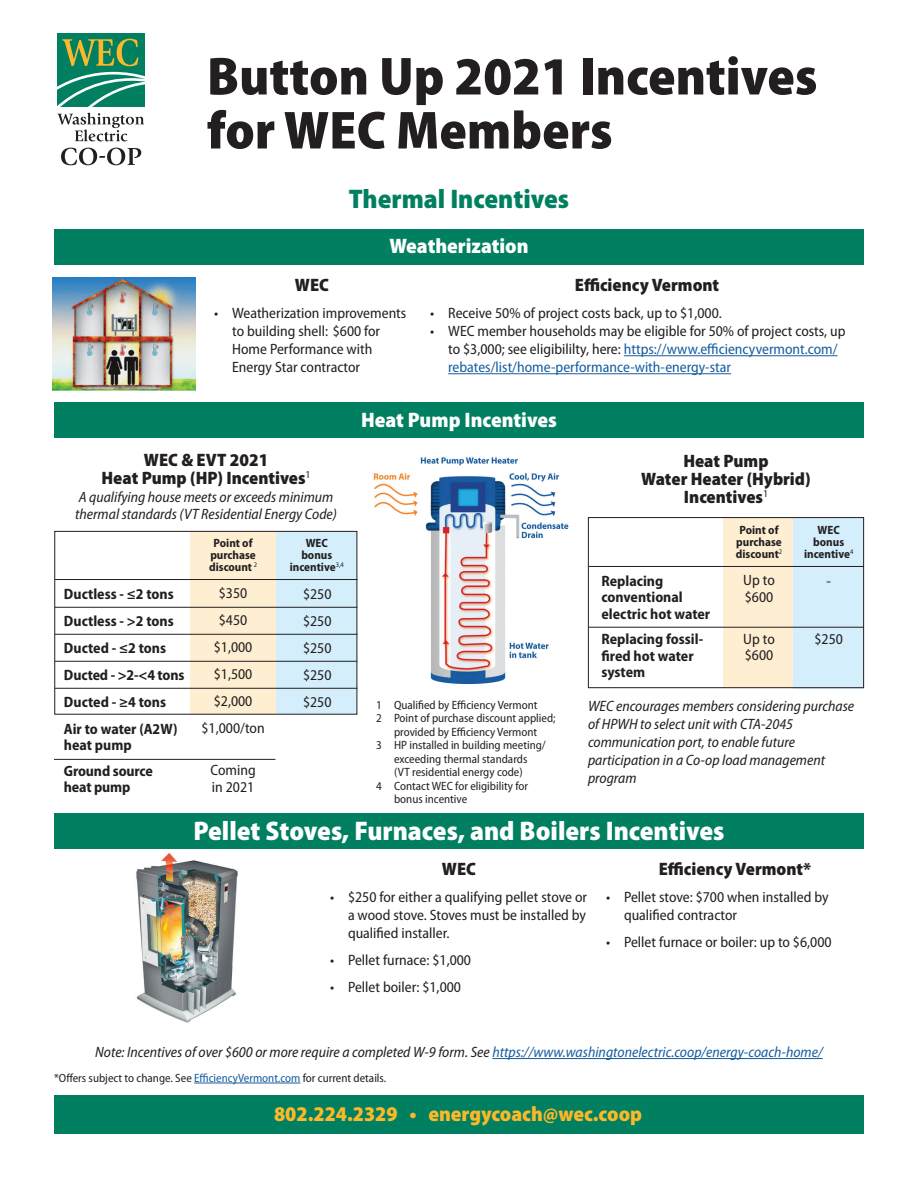
<style>
.page{position:relative;width:918px;height:1188px;background:#fff}
.page>*{position:absolute;margin:0;border:0;box-sizing:border-box;transform-origin:0 0}
.t1{font:900 semi-condensed 54px "Myriad Pro";color:#231f20}
.t2{font:900 semi-condensed 27px "Myriad Pro";color:#fff}
.t3{font:900 semi-condensed 27px "Myriad Pro";color:#008061}
._12_Myriad_Black_sem{font:900 semi-condensed 21px "Myriad Pro";color:#fcb828}
.t4{font:900 semi-condensed 21px "Myriad Pro";color:#fff}
._12_Myriad_Black_sem-2{font:900 semi-condensed 18px "Myriad Pro";color:#231f20}
._10_hang_indent{font:semi-condensed 15px/18px "Myriad Pro";color:#231f20}
._10_hang_indent-2{font:italic semi-condensed 15px/18px "Myriad Pro";color:#231f20}
.t5{font:700 semi-condensed 15px/16.5px "Myriad Pro";color:#231f20}
._10_hang_indent-3{font:semi-condensed 12px/13.5px "Myriad Pro";color:#231f20;text-align:center}
._10_hang_indent-4{font:700 semi-condensed 12px/12px "Myriad Pro";color:#231f20;text-align:center}
.s1{color:#175d9e}
</style>
<div class="page">
<div style="left:190px;top:531px;width:86px;height:184px;background:#feefd2"></div>
<div style="left:724px;top:518px;width:70px;height:169px;background:#feefd2"></div>
<div style="left:276px;top:531px;width:81px;height:183px;background:#d4effb"></div>
<div style="left:793px;top:518px;width:71px;height:170px;background:#d4effb"></div>
<div style="left:54px;top:229px;width:810px;height:36px;background:#008061"></div>
<div style="left:54px;top:402px;width:810px;height:36px;background:#008061"></div>
<div style="left:54px;top:813px;width:810px;height:36px;background:#008061"></div>
<div style="left:54px;top:1095px;width:810px;height:39px;background:#008061"></div>
<hr style="left:624px;top:355px;width:214px;height:1px;background:#175d9e">
<hr style="left:448px;top:373px;width:283px;height:1px;background:#175d9e">
<img style="left:53px;top:278px;width:143px;height:112px">
<img style="left:373px;top:457px;width:196px;height:227px">
<img style="left:136px;top:853px;width:102px;height:170px">
<svg style="left:57px;top:33px;width:88px;height:133px"></svg>
<hr style="left:54px;top:759px;width:221px;height:1px;background:#231f20">
<hr style="left:55px;top:579px;width:302px;height:1px;background:#231f20">
<hr style="left:589px;top:566px;width:275px;height:1px;background:#231f20">
<hr style="left:55px;top:607px;width:302px;height:1px;background:#231f20">
<hr style="left:55px;top:634px;width:302px;height:1px;background:#231f20">
<hr style="left:589px;top:627px;width:275px;height:1px;background:#231f20">
<hr style="left:55px;top:661px;width:302px;height:1px;background:#231f20">
<hr style="left:55px;top:688px;width:302px;height:1px;background:#231f20">
<hr style="left:194px;top:1083px;width:106px;height:1px;background:#175d9e">
<hr style="left:492px;top:1058px;width:331px;height:1px;background:#175d9e">
<div style="left:54px;top:531px;width:303px;height:184px;border:1px solid #231f20"></div>
<div style="left:588px;top:517px;width:276px;height:171px;border:1px solid #231f20"></div>
<p class="t1" style="left:207px;top:41px;width:612px">Button Up 2021 Incentives</p>
<p class="t1" style="left:207px;top:95px;width:407px">for WEC Members</p>
<p class="t3" style="left:349px;top:181px;width:222px">Thermal Incentives</p>
<p class="t4" style="left:389px;top:232px;width:141px">Weatherization</p>
<p class="_12_Myriad_Black_sem-2" style="left:295px;top:273px;width:36px">WEC</p>
<p class="_10_hang_indent" style="left:232px;top:304px;width:176px;text-indent:-18px">• Weatherization improvements to building shell: $600 for<br>Home Performance with<br>Energy Star contractor</p>
<p class="_12_Myriad_Black_sem-2" style="left:575px;top:273px;width:146px">Efficiency Vermont</p>
<p class="_10_hang_indent" style="left:430px;top:304px;width:293px">• Receive 50% of project costs back, up to $1,000.</p>
<p class="_10_hang_indent" style="left:448px;top:322px;width:399px;text-indent:-18px">• WEC member households may be eligible for 50% of project costs, up to $3,000; see eligibililty, here: <span class="s1">https://www.efficiencyvermont.com/ rebates/list/home-performance-with-energy-star</span></p>
<p class="_12_Myriad_Black_sem-2" style="left:144px;top:448px;width:126px">WEC &amp; EVT 2021</p>
<p class="_12_Myriad_Black_sem-2" style="left:102px;top:466px;width:210px">Heat Pump (HP) Incentives<sup>1</sup></p>
<p class="_10_hang_indent-2" style="left:75px;top:489px;width:263px;line-height:16.5px">A qualifying house meets or exceeds minimum thermal standards (VT Residential Energy Code)</p>
<p class="t5" style="left:64px;top:585px;width:111px">Ductless - ≤2 tons</p>
<p class="t5" style="left:64px;top:612px;width:111px">Ductless - &gt;2 tons</p>
<p class="t5" style="left:64px;top:639px;width:104px">Ducted - ≤2 tons</p>
<p class="t5" style="left:64px;top:666px;width:122px">Ducted - &gt;2-&lt;4 tons</p>
<p class="t5" style="left:64px;top:693px;width:104px">Ducted - ≥4 tons</p>
<p class="t5" style="left:64px;top:720px;width:115px">Air to water (A2W)</p>
<p class="t5" style="left:64px;top:736px;width:69px">heat pump</p>
<p class="t5" style="left:64px;top:762px;width:91px">Ground source heat pump</p>
<p class="_10_hang_indent-4" style="left:209px;top:536px;width:49px">Point of purchase discount <sup>2</sup></p>
<p class="_10_hang_indent" style="left:219px;top:584px;width:30px">$350</p>
<p class="_10_hang_indent" style="left:219px;top:611px;width:30px">$450</p>
<p class="_10_hang_indent" style="left:214px;top:638px;width:40px">$1,000</p>
<p class="_10_hang_indent" style="left:214px;top:665px;width:40px">$1,500</p>
<p class="_10_hang_indent" style="left:214px;top:692px;width:40px">$2,000</p>
<p class="_10_hang_indent" style="left:202px;top:719px;width:65px">$1,000/ton</p>
<p class="_10_hang_indent" style="left:210px;top:761px;width:47px">Coming</p>
<p class="_10_hang_indent" style="left:212px;top:777px;width:44px">in 2021</p>
<p class="_10_hang_indent-4" style="left:306px;top:536px;width:24px">WEC</p>
<p class="_10_hang_indent-4" style="left:290px;top:548px;width:55px">bonus incentive<sup>3,4</sup></p>
<p class="_10_hang_indent" style="left:303px;top:584px;width:30px">$250</p>
<p class="_10_hang_indent" style="left:303px;top:611px;width:30px">$250</p>
<p class="_10_hang_indent" style="left:303px;top:638px;width:30px">$250</p>
<p class="_10_hang_indent" style="left:303px;top:665px;width:30px">$250</p>
<p class="_10_hang_indent" style="left:303px;top:692px;width:30px">$250</p>
<p class="t4" style="left:361px;top:406px;width:197px">Heat Pump Incentives</p>
<p class="_10_hang_indent-3" style="left:376px;top:698px;width:163px">1 Qualified by Efficiency Vermont</p>
<p class="_10_hang_indent-3" style="left:376px;top:711px;width:181px">2 Point of purchase discount applied; provided by Efficiency Vermont</p>
<p class="_10_hang_indent-3" style="left:376px;top:738px;width:171px">3 HP installed in building meeting/ exceeding thermal standards<br>(VT residential energy code)</p>
<p class="_10_hang_indent-3" style="left:394px;top:779px;width:136px;text-align:left;text-indent:-18px">4 Contact WEC for eligibility for bonus incentive</p>
<p class="_12_Myriad_Black_sem-2" style="left:683px;top:449px;width:87px">Heat Pump</p>
<p class="_12_Myriad_Black_sem-2" style="left:641px;top:467px;width:171px">Water Heater (Hybrid)</p>
<p class="_12_Myriad_Black_sem-2" style="left:684px;top:485px;width:86px">Incentives<sup>1</sup></p>
<p class="t5" style="left:602px;top:572px;width:110px">Replacing conventional electric hot water</p>
<p class="t5" style="left:602px;top:631px;width:103px">Replacing fossil&shy;fired hot water system</p>
<p class="_10_hang_indent-4" style="left:736px;top:523px;width:48px">Point of purchase discount<sup>2</sup></p>
<p class="_10_hang_indent" style="left:743px;top:571px;width:33px">Up to</p>
<p class="_10_hang_indent" style="left:745px;top:587px;width:30px">$600</p>
<p class="_10_hang_indent" style="left:743px;top:629px;width:33px">Up to</p>
<p class="_10_hang_indent" style="left:745px;top:646px;width:30px">$600</p>
<p class="_10_hang_indent-4" style="left:818px;top:523px;width:24px">WEC</p>
<p class="_10_hang_indent-4" style="left:804px;top:535px;width:51px">bonus incentive<sup>4</sup></p>
<p class="_10_hang_indent" style="left:826px;top:571px;width:6px">-</p>
<p class="_10_hang_indent" style="left:814px;top:630px;width:30px">$250</p>
<p class="_10_hang_indent-2" style="left:588px;top:697px;width:268px">WEC encourages members considering purchase of HPWH to select unit with CTA-2045 communication port, to enable future participation in a Co-op load management program</p>
<p class="t2" style="left:193px;top:813px;width:533px">Pellet Stoves, Furnaces, and Boilers Incentives</p>
<p class="_12_Myriad_Black_sem-2" style="left:442px;top:857px;width:36px">WEC</p>
<p class="_10_hang_indent" style="left:348px;top:887px;width:241px;text-align:justify;text-indent:-18px">• $250 for either a qualifying pellet stove or a wood stove. Stoves must be installed by qualified installer.</p>
<p class="_10_hang_indent" style="left:330px;top:950px;width:143px">• Pellet furnace: $1,000</p>
<p class="_10_hang_indent" style="left:330px;top:977px;width:133px">• Pellet boiler: $1,000</p>
<p class="_12_Myriad_Black_sem-2" style="left:659px;top:857px;width:154px">Efficiency Vermont*</p>
<p class="_10_hang_indent" style="left:624px;top:887px;width:206px;text-indent:-18px">• Pellet stove: $700 when installed by qualified contractor</p>
<p class="_10_hang_indent" style="left:606px;top:932px;width:227px">• Pellet furnace or boiler: up to $6,000</p>
<p class="_10_hang_indent-2" style="left:95px;top:1043px;width:729px">Note: Incentives of over $600 or more require a completed W-9 form. See <span class="s1">https://www.washingtonelectric.coop/energy-coach-home/</span></p>
<p class="_10_hang_indent-3" style="left:54px;top:1071px;width:334px">*Offers subject to change. See <span class="s1">EfficiencyVermont.com</span> for current details.</p>
<p class="_12_Myriad_Black_sem" style="left:274px;top:1100px;width:369px">802.224.2329 • energycoach@wec.coop</p>
</div>
